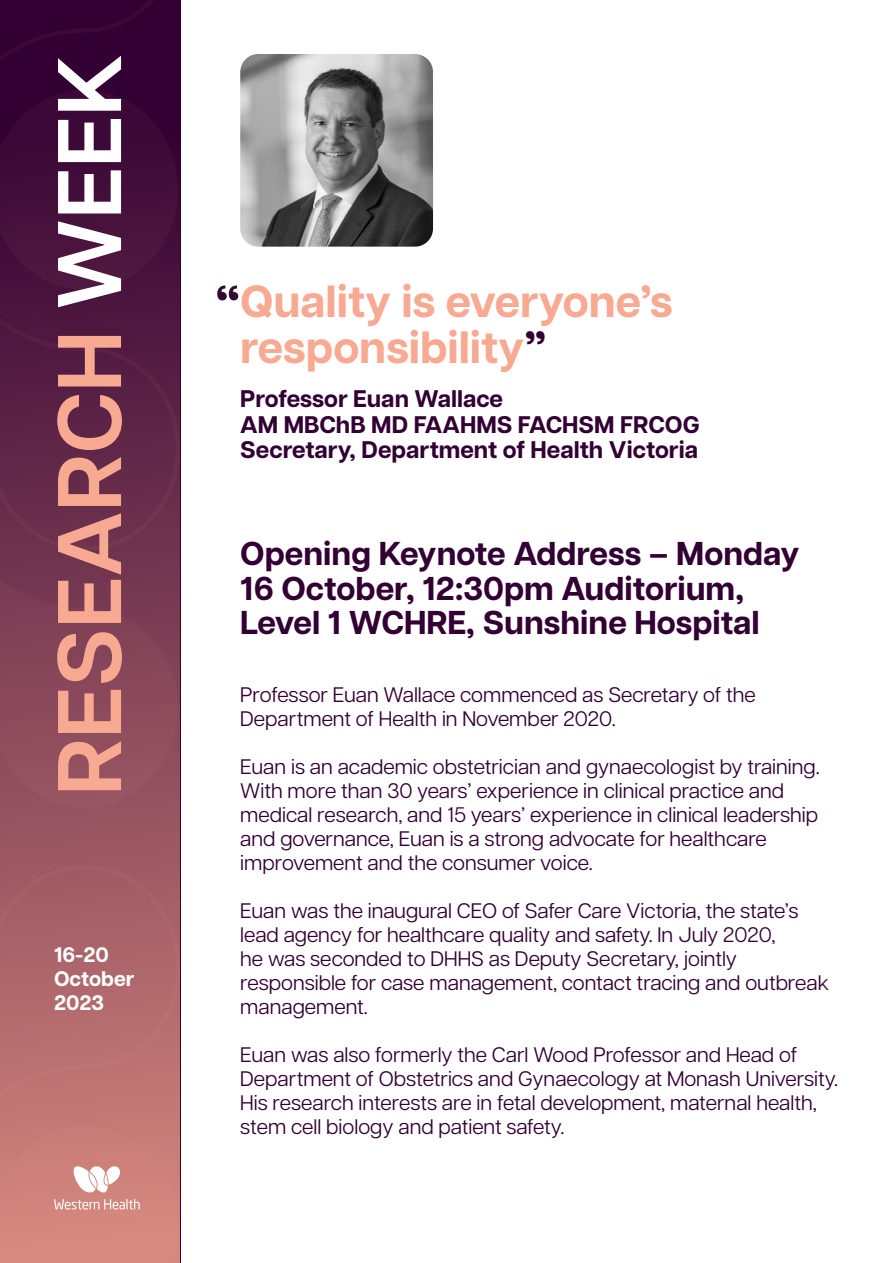
<style>
.page{position:relative;width:893px;height:1263px;background:#fff}
.page>*{position:absolute;margin:0;border:0;box-sizing:border-box;transform-origin:0 0}
.t1{font:600 90px "Articulat CF";letter-spacing:.01em;color:#f8a992}
.t2{font:700 51px "Articulat CF";color:#300e31}
.t3{font:700 45px/46.5px "Articulat CF";color:#f8a992}
.t4{font:700 33px/34.5px "Articulat CF";color:#320033}
.t5{font:700 24px/25.5px "Articulat CF";color:#320033}
.t6{font:21px/24px "Articulat CF";color:#320033}
.t7{font:700 21px/24px "Articulat CF";color:#f8ffff}
.s1{color:#fff}
.s2{color:#320033}
</style>
<div class="page">
<div style="left:0;top:0;width:180px;height:1263px;background:linear-gradient(to bottom,#26002d,#d7897e)"></div>
<svg style="left:0;top:1126px;width:178px;height:137px"></svg>
<img style="left:240px;top:54px;width:193px;height:193px">
<h1 class="t1" style="left:24px;top:795px;width:742px;rotate:-90deg">RESEARCH <span class="s1">WEEK</span></h1>
<p class="t7" style="left:54px;top:941px;width:82px">16-20<br>October<br>2023</p>
<h3 class="t3" style="left:240px;top:276px;width:434px">Quality is everyone’s responsibility<span class="s2">”</span></h3>
<h2 class="t2" style="left:216px;top:266px;width:26px">“</h2>
<p class="t5" style="left:240px;top:386px;width:461px">Professor Euan Wallace<br>AM MBChB MD FAAHMS FACHSM FRCOG<br>Secretary, Department of Health Victoria</p>
<h3 class="t4" style="left:240px;top:535px;width:561px">Opening Keynote Address – Monday<br>16 October, 12:30pm Auditorium,<br>Level 1 WCHRE, Sunshine Hospital</h3>
<p class="t6" style="left:240px;top:681px;width:517px">Professor Euan Wallace commenced as Secretary of the<br>Department of Health in November 2020.</p>
<p class="t6" style="left:240px;top:753px;width:581px">Euan is an academic obstetrician and gynaecologist by training.<br>With more than 30 years’ experience in clinical practice and medical research, and 15 years’ experience in clinical leadership and governance, Euan is a strong advocate for healthcare improvement and the consumer voice.</p>
<p class="t6" style="left:240px;top:897px;width:590px">Euan was the inaugural CEO of Safer Care Victoria, the state’s lead agency for healthcare quality and safety. In July 2020,<br>he was seconded to DHHS as Deputy Secretary, jointly responsible for case management, contact tracing and outbreak management.</p>
<p class="t6" style="left:240px;top:1041px;width:599px">Euan was also formerly the Carl Wood Professor and Head of Department of Obstetrics and Gynaecology at Monash University.<br>His research interests are in fetal development, maternal health, stem cell biology and patient safety.</p>
</div>
